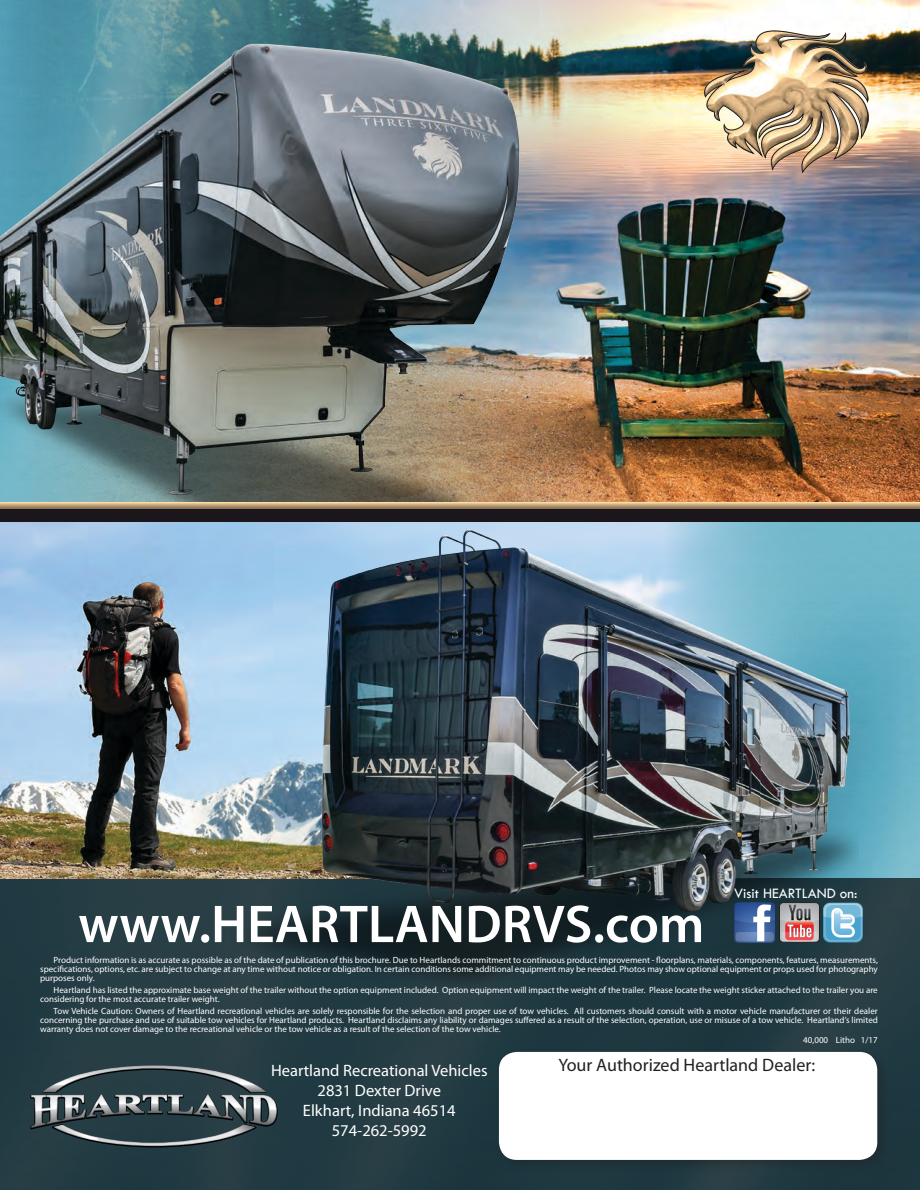
<style>
.page{position:relative;width:920px;height:1190px;background:#fff}
.page>*{position:absolute;margin:0;border:0;box-sizing:border-box;transform-origin:0 0}
.t1{font:600 53.7px "Myriad Pro";color:#fff}
.t2{font:18px "Myriad Pro";color:#231f20}
.t3{font:16.5px "Myriad Pro";color:#fff}
.t4{font:15px "Tw Cen";color:#fff}
.t5{font:9px/9px "Myriad Pro";color:#fff;text-align:justify}
</style>
<div class="page">
<img style="left:826px;top:522px;width:93px;height:357px">
<div style="left:0;top:879px;width:919px;height:311px;background:#243b43"></div>
<svg style="left:29px;top:1061px;width:249px;height:92px;background:#415358"></svg>
<div style="left:495px;top:1048px;width:394px;height:125px;background:#231f20;opacity:.41"></div>
<div style="left:498px;top:1052px;width:378px;height:108px;background:#fff;border-radius:18px"></div>
<img style="left:0;top:0;width:919px;height:502px">
<img style="left:0;top:522px;width:826px;height:357px">
<img style="left:704px;top:31px;width:164px;height:142px">
<img style="left:0;top:37px;width:528px;height:465px">
<img style="left:231px;top:524px;width:626px;height:468px">
<div style="left:0;top:508px;width:919px;height:14px;background:#1b161c"></div>
<svg style="left:0;top:502px;width:919px;height:7px;background:#bfa279"></svg>
<svg style="left:734px;top:902px;width:128px;height:41px;background:#7b92ab"></svg>
<svg style="left:780px;top:932px;width:37px;height:9px"></svg>
<p class="t1" style="left:78px;top:890px;width:627px">www.HEARTLANDRVS.com</p>
<p class="t4" style="left:734px;top:885px;width:124px">Visit HEARTLAND on:</p>
<p class="t5" style="left:40px;top:956px;width:839px;text-indent:14px">Product information is as accurate as possible as of the date of publication of this brochure. Due to Heartlands commitment to continuous product improvement - floorplans, materials, components, features, measurements, specifications, options, etc. are subject to change at any time without notice or obligation. In certain conditions some additional equipment may be needed. Photos may show optional equipment or props used for photography purposes only.</p>
<p class="t5" style="left:40px;top:985px;width:838px;text-indent:14px">Heartland has listed the approximate base weight of the trailer without the option equipment included. Option equipment will impact the weight of the trailer. Please locate the weight sticker attached to the trailer you are considering for the most accurate trailer weight.</p>
<p class="t5" style="left:40px;top:1006px;width:839px;text-indent:14px">Tow Vehicle Caution: Owners of Heartland recreational vehicles are solely responsible for the selection and proper use of tow vehicles. All customers should consult with a motor vehicle manufacturer or their dealer concerning the purchase and use of suitable tow vehicles for Heartland products. Heartland disclaims any liability or damages suffered as a result of the selection, operation, use or misuse of a tow vehicle. Heartland’s limited warranty does not cover damage to the recreational vehicle or the tow vehicle as a result of the selection of the tow vehicle.</p>
<p class="t5" style="left:803px;top:1036px;width:76px">40,000 Litho 1/17</p>
<p class="t3" style="left:271px;top:1060px;width:218px">Heartland Recreational Vehicles</p>
<p class="t3" style="left:317px;top:1080px;width:125px">2831 Dexter Drive</p>
<p class="t3" style="left:303px;top:1100px;width:154px">Elkhart, Indiana 46514</p>
<p class="t3" style="left:332px;top:1120px;width:96px">574-262-5992</p>
<p class="t2" style="left:558px;top:1054px;width:258px">Your Authorized Heartland Dealer:</p>
</div>
